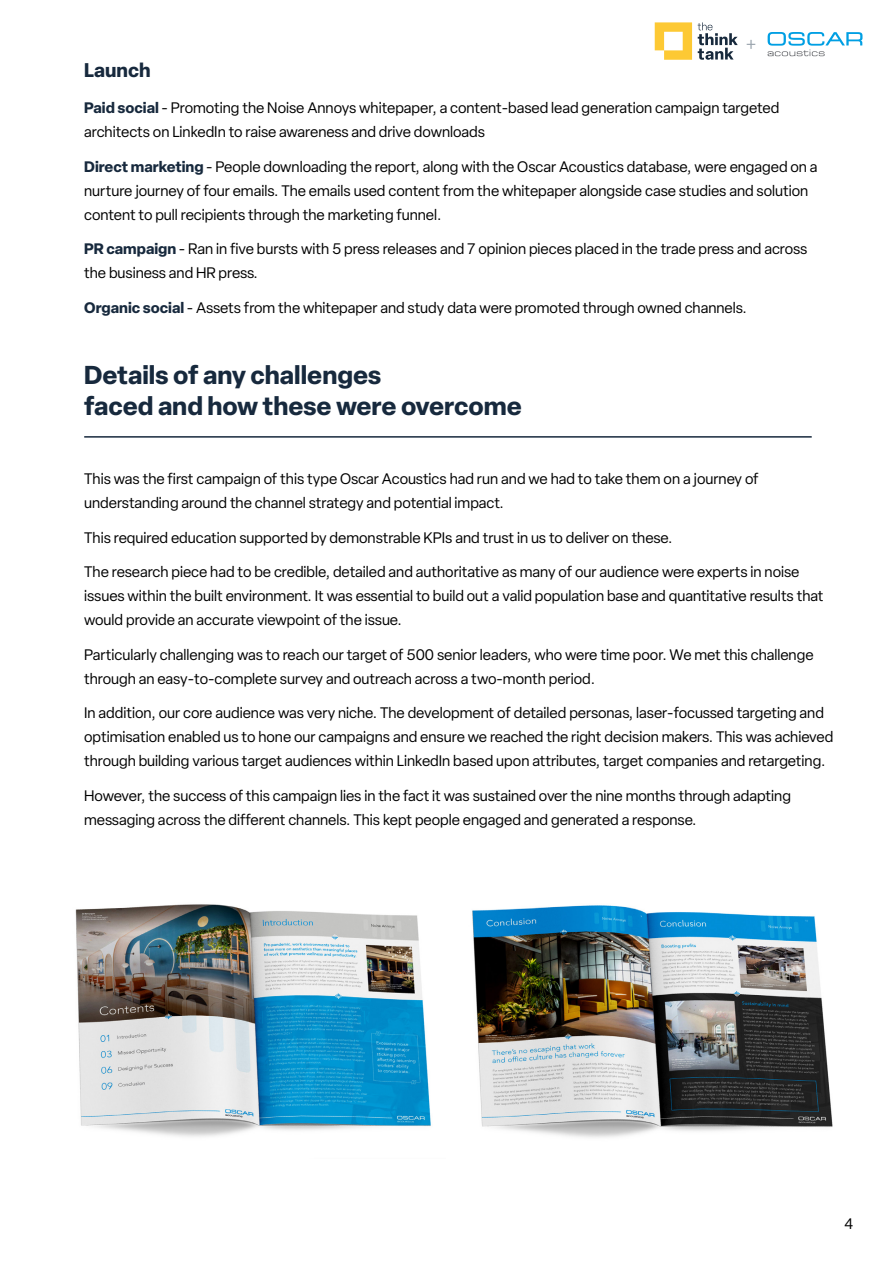
<style>
.page{position:relative;width:893px;height:1263px;background:#fff}
.page>*{position:absolute;margin:0;border:0;box-sizing:border-box;transform-origin:0 0}
.t1{font:700 25.5px/30.6px "Elza";color:#17293d}
.t2{font:22.5px "Acumin Pro Extra Cond";color:#9ba5ae}
.t3{font:700 19.5px "Elza";color:#17293d}
.t4{font:15px/24px "Elza";color:#000}
.s1{font-weight:700;color:#17293d}
</style>
<div class="page">
<svg style="left:655px;top:22px;width:37px;height:38px"></svg>
<svg style="left:698px;top:22px;width:40px;height:38px"></svg>
<svg style="left:768px;top:32px;width:94px;height:24px"></svg>
<img style="left:75px;top:904px;width:356px;height:233px">
<img style="left:472px;top:905px;width:361px;height:233px">
<hr style="left:84px;top:436px;width:728px;height:2px;background:#17293d">
<h2 class="t2" style="left:746px;top:29px;width:12px">+</h2>
<h3 class="t3" style="left:84px;top:56px;width:68px">Launch</h3>
<p class="t4" style="left:84px;top:96px;width:697px"><span class="s1">Paid social</span> - Promoting the Noise Annoys whitepaper, a content-based lead generation campaign targeted architects on LinkedIn to raise awareness and drive downloads</p>
<p class="t4" style="left:84px;top:154px;width:735px"><span class="s1">Direct marketing</span> - People downloading the report, along with the Oscar Acoustics database, were engaged on a nurture journey of four emails. The emails used content from the whitepaper alongside case studies and solution content to pull recipients through the marketing funnel.</p>
<p class="t4" style="left:84px;top:237px;width:725px"><span class="s1">PR campaign</span> - Ran in five bursts with 5 press releases and 7 opinion pieces placed in the trade press and across the business and HR press.</p>
<p class="t4" style="left:84px;top:295px;width:664px"><span class="s1">Organic social</span> - Assets from the whitepaper and study data were promoted through owned channels.</p>
<h1 class="t1" style="left:84px;top:359px;width:439px">Details of any challenges<br>faced and how these were overcome</h1>
<p class="t4" style="left:84px;top:467px;width:676px">This was the first campaign of this type Oscar Acoustics had run and we had to take them on a journey of understanding around the channel strategy and potential impact.</p>
<p class="t4" style="left:84px;top:525px;width:590px">This required education supported by demonstrable KPIs and trust in us to deliver on these.</p>
<p class="t4" style="left:84px;top:560px;width:741px">The research piece had to be credible, detailed and authoritative as many of our audience were experts in noise issues within the built environment. It was essential to build out a valid population base and quantitative results that would provide an accurate viewpoint of the issue.</p>
<p class="t4" style="left:84px;top:642px;width:731px">Particularly challenging was to reach our target of 500 senior leaders, who were time poor. We met this challenge through an easy-to-complete survey and outreach across a two-month period.</p>
<p class="t4" style="left:84px;top:701px;width:751px">In addition, our core audience was very niche. The development of detailed personas, laser-focussed targeting and optimisation enabled us to hone our campaigns and ensure we reached the right decision makers. This was achieved through building various target audiences within LinkedIn based upon attributes, target companies and retargeting.</p>
<p class="t4" style="left:84px;top:783px;width:708px">However, the success of this campaign lies in the fact it was sustained over the nine months through adapting messaging across the different channels. This kept people engaged and generated a response.</p>
<p class="t4" style="left:844px;top:1212px;width:10px">4</p>
</div>
